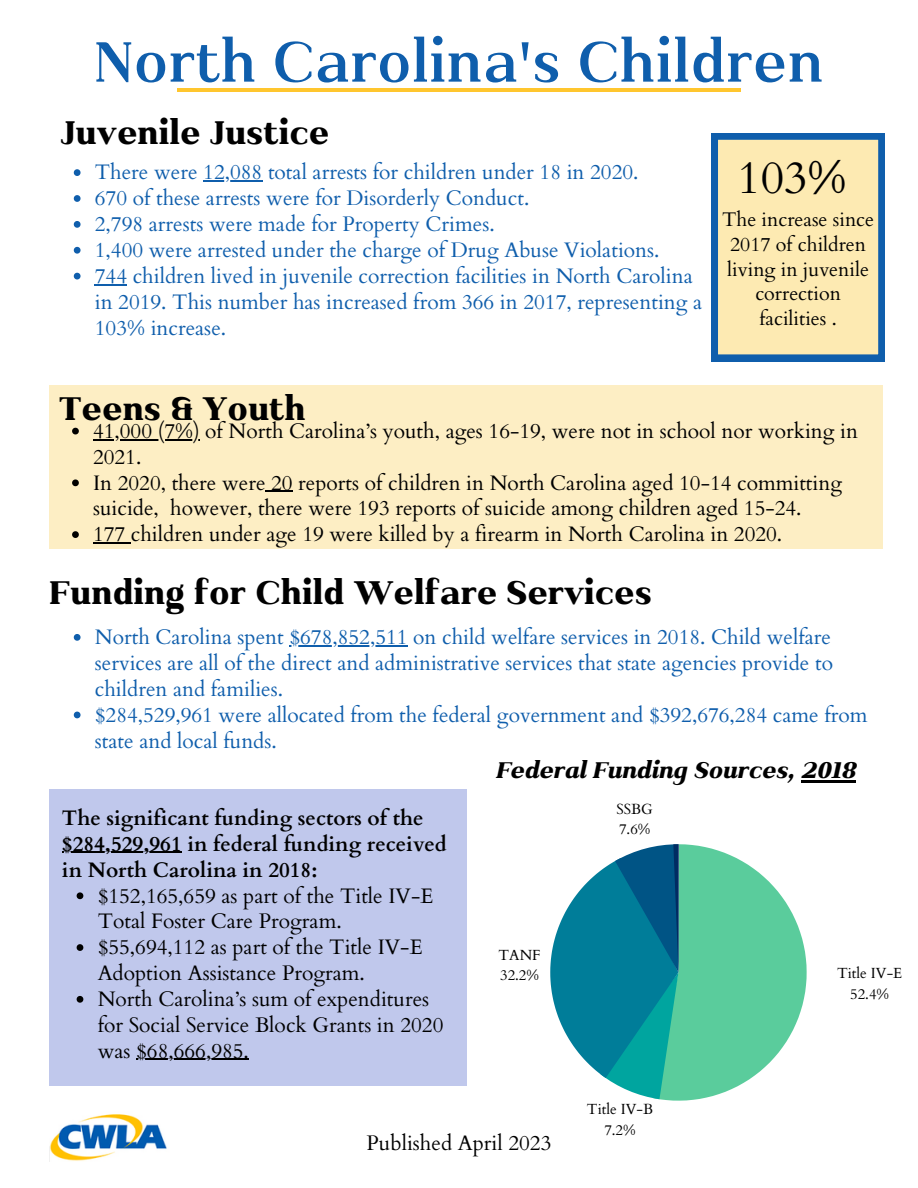
<style>
.page{position:relative;width:918px;height:1188px;background:#fff}
.page>*{position:absolute;margin:0;border:0;box-sizing:border-box;transform-origin:0 0}
.t1{font:600 67.5px "Kulachat Serif";color:#0f5eac}
.t2{font:45.75px "Cardo";color:#000}
.t3{font:800 39px "Kulachat Serif";color:#000}
.t4{font:italic 800 27px "Kulachat Serif";color:#000}
.t5{font:21px/25.8px "Cardo";color:#0f5eac}
.t6{font:21px/25.8px "Cardo";color:#000}
.t7{font:700 21px/25.8px "Cardo";color:#000}
.t8{font:19.8px/24.6px "Cardo";color:#000;text-align:center}
.t9{font:14.7px/20.5px "Cardo";color:#000;text-align:center}
</style>
<div class="page">
<svg style="left:74px;top:169px;width:7px;height:7px"></svg>
<hr style="left:203px;top:180px;width:59px;height:2px;background:#0f5eac">
<svg style="left:74px;top:195px;width:7px;height:7px"></svg>
<svg style="left:74px;top:221px;width:7px;height:7px"></svg>
<svg style="left:74px;top:247px;width:7px;height:7px"></svg>
<svg style="left:74px;top:273px;width:7px;height:6px"></svg>
<hr style="left:95px;top:284px;width:32px;height:1px;background:#0f5eac">
<svg style="left:711px;top:133px;width:174px;height:228px;background:#dbd6b1"></svg>
<img style="left:50px;top:1114px;width:117px;height:47px">
<hr style="left:177px;top:88px;width:564px;height:3px;background:#ffc62e">
<div style="left:50px;top:386px;width:833px;height:163px;background:#fdeec4"></div>
<svg style="left:72px;top:428px;width:7px;height:6px"></svg>
<hr style="left:93px;top:439px;width:107px;height:1px;background:#000">
<svg style="left:72px;top:479px;width:7px;height:7px"></svg>
<svg style="left:266px;top:491px;width:27px;height:1px"></svg>
<svg style="left:72px;top:531px;width:7px;height:7px"></svg>
<hr style="left:93px;top:542px;width:38px;height:2px;background:#000">
<svg style="left:74px;top:634px;width:7px;height:7px"></svg>
<hr style="left:300px;top:645px;width:108px;height:1px;background:#0f5eac">
<svg style="left:74px;top:712px;width:7px;height:6px"></svg>
<svg style="left:550px;top:844px;width:257px;height:257px"></svg>
<div style="left:50px;top:789px;width:416px;height:297px;background:#c0c8ec"></div>
<svg style="left:77px;top:892px;width:6px;height:7px"></svg>
<svg style="left:77px;top:944px;width:6px;height:7px"></svg>
<svg style="left:77px;top:996px;width:6px;height:7px"></svg>
<hr style="left:136px;top:1059px;width:113px;height:1px;background:#000">
<hr style="left:73px;top:852px;width:109px;height:1px;background:#000">
<hr style="left:801px;top:780px;width:54px;height:2px;background:#000">
<h1 class="t1" style="left:94px;top:19px;width:731px">North Carolina's Children</h1>
<h3 class="t3" style="left:61px;top:107px;width:270px">Juvenile Justice</h3>
<p class="t5" style="left:95px;top:160px;width:609px">There were 12,088 total arrests for children under 18 in 2020.<br>670 of these arrests were for Disorderly Conduct.<br>2,798 arrests were made for Property Crimes.<br>1,400 were arrested under the charge of Drug Abuse Violations.<br>744 children lived in juvenile correction facilities in North Carolina in 2019. This number has increased from 366 in 2017, representing a 103% increase.</p>
<h2 class="t2" style="left:737px;top:147px;width:111px">103%</h2>
<p class="t8" style="left:722px;top:208px;width:154px">The increase since<br>2017 of children living in juvenile correction facilities .</p>
<h3 class="t3" style="left:59px;top:384px;width:248px">Teens &amp; Youth</h3>
<p class="t6" style="left:93px;top:418px;width:766px">41,000 (7%) of North Carolina’s youth, ages 16-19, were not in school nor working in 2021.<br>In 2020, there were 20 reports of children in North Carolina aged 10-14 committing suicide, however, there were 193 reports of suicide among children aged 15-24.<br>177 children under age 19 were killed by a firearm in North Carolina in 2020.</p>
<h3 class="t3" style="left:50px;top:568px;width:604px">Funding for Child Welfare Services</h3>
<p class="t5" style="left:95px;top:625px;width:774px">North Carolina spent $678,852,511 on child welfare services in 2018. Child welfare services are all of the direct and administrative services that state agencies provide to children and families.<br>$284,529,961 were allocated from the federal government and $392,676,284 came from state and local funds.</p>
<p class="t7" style="left:62px;top:805px;width:386px">The significant funding sectors of the $284,529,961 in federal funding received in North Carolina in 2018:</p>
<p class="t6" style="left:98px;top:883px;width:347px">$152,165,659 as part of the Title IV-E<br>Total Foster Care Program. $55,694,112 as part of the Title IV-E<br>Adoption Assistance Program.<br>North Carolina’s sum of expenditures for Social Service Block Grants in 2020 was $68,666,985.</p>
<p class="t4" style="left:495px;top:753px;width:362px">Federal Funding Sources, 2018</p>
<p class="t9" style="left:499px;top:945px;width:44px;text-align:left">TANF<br>32.2%</p>
<p class="t9" style="left:617px;top:799px;width:38px;text-align:left">SSBG<br>7.6%</p>
<p class="t9" style="left:837px;top:964px;width:67px">Title IV-E<br>52.4%</p>
<p class="t6" style="left:367px;top:1130px;width:186px">Published April 2023</p>
<p class="t9" style="left:587px;top:1100px;width:68px">Title IV-B<br>7.2%</p>
</div>
